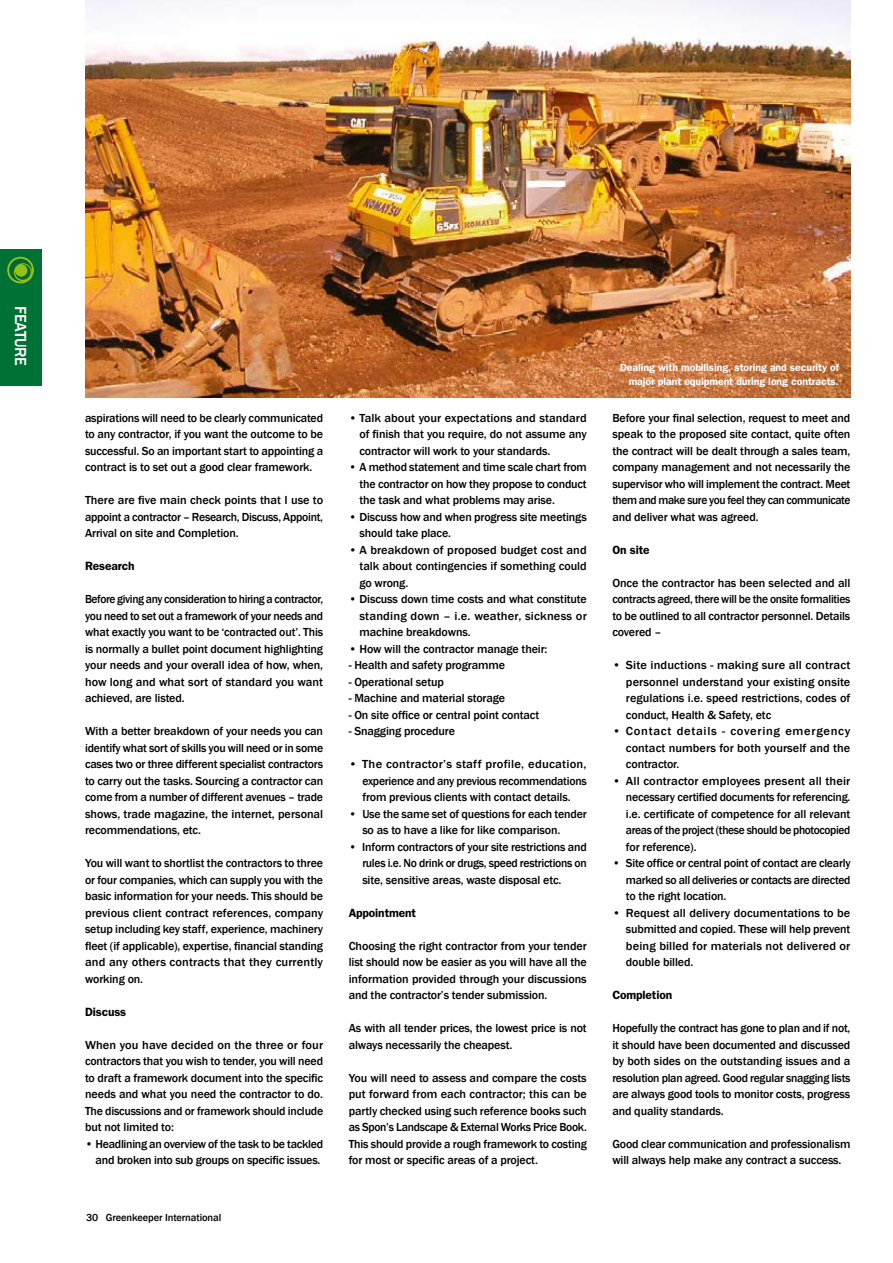
<style>
.page{position:relative;width:893px;height:1263px;background:#fff}
.page>*{position:absolute;margin:0;border:0;box-sizing:border-box;transform-origin:0 0}
.t1{font:500 16.5px "Franklin Gothic";letter-spacing:-.02em;color:#fff}
.t2{font:500 12px/16.5px "Franklin Gothic";letter-spacing:-.01em;color:#000;text-align:justify}
.t3{font:500 12px/16.5px "Franklin Gothic";letter-spacing:-.01em;color:#000;text-align:justify;scale:1.04 1}
.t4{font:500 12px/16.5px "Franklin Gothic";letter-spacing:-.01em;color:#000;text-align:justify;scale:.96 1}
.t5{font:500 12px/16.5px "Franklin Gothic";letter-spacing:-.01em;color:#000;text-align:justify;scale:1.05 1}
.t6{font:600 12px "Franklin Gothic";letter-spacing:-.01em;color:#000}
.t7{font:600 10.5px/13.5px "Franklin Gothic";letter-spacing:-.005em;color:#fff;text-align:right}
.t8{font:500 10.5px "Franklin Gothic";letter-spacing:-.01em;color:#000}
</style>
<div class="page">
<img style="left:85px;top:0;width:765px;height:398px">
<div style="left:0;top:249px;width:41px;height:137px;background:#007135"></div>
<svg style="left:7px;top:257px;width:27px;height:26px"></svg>
<svg style="left:9px;top:259px;width:23px;height:22px"></svg>
<h1 class="t1" style="left:31px;top:306px;width:61px;rotate:90deg">FEATURE</h1>
<p class="t2" style="left:85px;top:409px;width:240px">aspirations will need to be clearly communicated to any contractor, if you want the outcome to be successful. So an important start to appointing a contract is to set out a good clear framework.</p>
<p class="t2" style="left:85px;top:492px;width:240px">There are five main check points that I use to appoint a contractor – Research, Discuss, Appoint, Arrival on site and Completion.</p>
<p class="t6" style="left:85px;top:559px;width:51px">Research</p>
<p class="t4" style="left:85px;top:591px;width:250px">Before giving any consideration to hiring a contractor, you need to set out a framework of your needs and what exactly you want to be ‘contracted out’. This is normally a bullet point document highlighting your needs and your overall idea of how, when, how long and what sort of standard you want achieved, are listed.</p>
<p class="t2" style="left:85px;top:723px;width:240px">With a better breakdown of your needs you can identify what sort of skills you will need or in some cases two or three different specialist contractors to carry out the tasks. Sourcing a contractor can come from a number of different avenues – trade shows, trade magazine, the internet, personal recommendations, etc.</p>
<p class="t2" style="left:85px;top:855px;width:240px">You will want to shortlist the contractors to three or four companies, which can supply you with the basic information for your needs. This should be previous client contract references, company setup including key staff, experience, machinery fleet (if applicable), expertise, financial standing and any others contracts that they currently working on.</p>
<p class="t6" style="left:85px;top:1004px;width:43px">Discuss</p>
<p class="t3" style="left:85px;top:1036px;width:231px">When you have decided on the three or four contractors that you wish to tender, you will need to draft a framework document into the specific needs and what you need the contractor to do.<br>The discussions and or framework should include but not limited to:</p>
<p class="t2" style="left:85px;top:1135px;width:240px;text-align:right">• Headlining an overview of the task to be tackled and broken into sub groups on specific issues.</p>
<p class="t8" style="left:86px;top:1211px;width:137px">30 Greenkeeper International</p>
<p class="t2" style="left:359px;top:409px;width:229px;text-indent:-11px">• Talk about your expectations and standard of finish that you require, do not assume any contractor will work to your standards.</p>
<p class="t2" style="left:359px;top:459px;width:229px;text-indent:-11px">• A method statement and time scale chart from the contractor on how they propose to conduct the task and what problems may arise.</p>
<p class="t2" style="left:359px;top:508px;width:229px;text-indent:-11px">• Discuss how and when progress site meetings should take place.</p>
<p class="t2" style="left:359px;top:541px;width:229px;text-indent:-11px">• A breakdown of proposed budget cost and talk about contingencies if something could go wrong.</p>
<p class="t2" style="left:359px;top:591px;width:229px;text-indent:-11px">• Discuss down time costs and what constitute standing down – i.e. weather, sickness or machine breakdowns.</p>
<p class="t2" style="left:349px;top:640px;width:200px">• How will the contractor manage their:</p>
<p class="t2" style="left:349px;top:657px;width:158px">- Health and safety programme</p>
<p class="t2" style="left:349px;top:673px;width:97px">- Operational setup</p>
<p class="t2" style="left:349px;top:690px;width:158px">- Machine and material storage</p>
<p class="t2" style="left:349px;top:706px;width:192px">- On site office or central point contact</p>
<p class="t2" style="left:349px;top:723px;width:108px">- Snagging procedure</p>
<p class="t5" style="left:362px;top:756px;width:215px;text-indent:-14px">• The contractor’s staff profile, education, experience and any previous recommendations from previous clients with contact details.</p>
<p class="t2" style="left:362px;top:805px;width:226px;text-indent:-14px">• Use the same set of questions for each tender so as to have a like for like comparison.</p>
<p class="t2" style="left:362px;top:838px;width:226px;text-indent:-14px">• Inform contractors of your site restrictions and rules i.e. No drink or drugs, speed restrictions on site, sensitive areas, waste disposal etc.</p>
<p class="t6" style="left:349px;top:905px;width:69px">Appointment</p>
<p class="t2" style="left:349px;top:937px;width:240px">Choosing the right contractor from your tender list should now be easier as you will have all the information provided through your discussions and the contractor’s tender submission.</p>
<p class="t2" style="left:349px;top:1020px;width:240px">As with all tender prices, the lowest price is not always necessarily the cheapest.</p>
<p class="t2" style="left:349px;top:1069px;width:240px">You will need to assess and compare the costs put forward from each contractor; this can be partly checked using such reference books such as Spon’s Landscape &amp; External Works Price Book.<br>This should provide a rough framework to costing for most or specific areas of a project.</p>
<p class="t7" style="left:620px;top:361px;width:220px">Dealing with mobilising, storing and security of major plant equipment during long contracts.</p>
<p class="t2" style="left:612px;top:409px;width:240px">Before your final selection, request to meet and speak to the proposed site contact, quite often the contract will be dealt through a sales team, company management and not necessarily the supervisor who will implement the contract. Meet them and make sure you feel they can communicate and deliver what was agreed.</p>
<p class="t6" style="left:612px;top:542px;width:39px">On site</p>
<p class="t2" style="left:612px;top:574px;width:240px">Once the contractor has been selected and all contracts agreed, there will be the onsite formalities to be outlined to all contractor personnel. Details covered –</p>
<p class="t3" style="left:626px;top:657px;width:217px;text-indent:-14px">• Site inductions - making sure all contract personnel understand your existing onsite regulations i.e. speed restrictions, codes of conduct, Health &amp; Safety, etc</p>
<p class="t5" style="left:626px;top:723px;width:215px;text-indent:-14px">• Contact details - covering emergency contact numbers for both yourself and the contractor.</p>
<p class="t3" style="left:626px;top:772px;width:217px;text-indent:-14px">• All contractor employees present all their necessary certified documents for referencing. i.e. certificate of competence for all relevant areas of the project (these should be photocopied for reference).</p>
<p class="t2" style="left:626px;top:855px;width:226px;text-indent:-14px">• Site office or central point of contact are clearly marked so all deliveries or contacts are directed to the right location.</p>
<p class="t2" style="left:626px;top:904px;width:226px;text-indent:-14px">• Request all delivery documentations to be submitted and copied. These will help prevent being billed for materials not delivered or double billed.</p>
<p class="t6" style="left:612px;top:988px;width:61px">Completion</p>
<p class="t2" style="left:612px;top:1020px;width:240px">Hopefully the contract has gone to plan and if not, it should have been documented and discussed by both sides on the outstanding issues and a resolution plan agreed. Good regular snagging lists are always good tools to monitor costs, progress and quality standards.</p>
<p class="t2" style="left:612px;top:1135px;width:240px">Good clear communication and professionalism will always help make any contract a success.</p>
</div>
